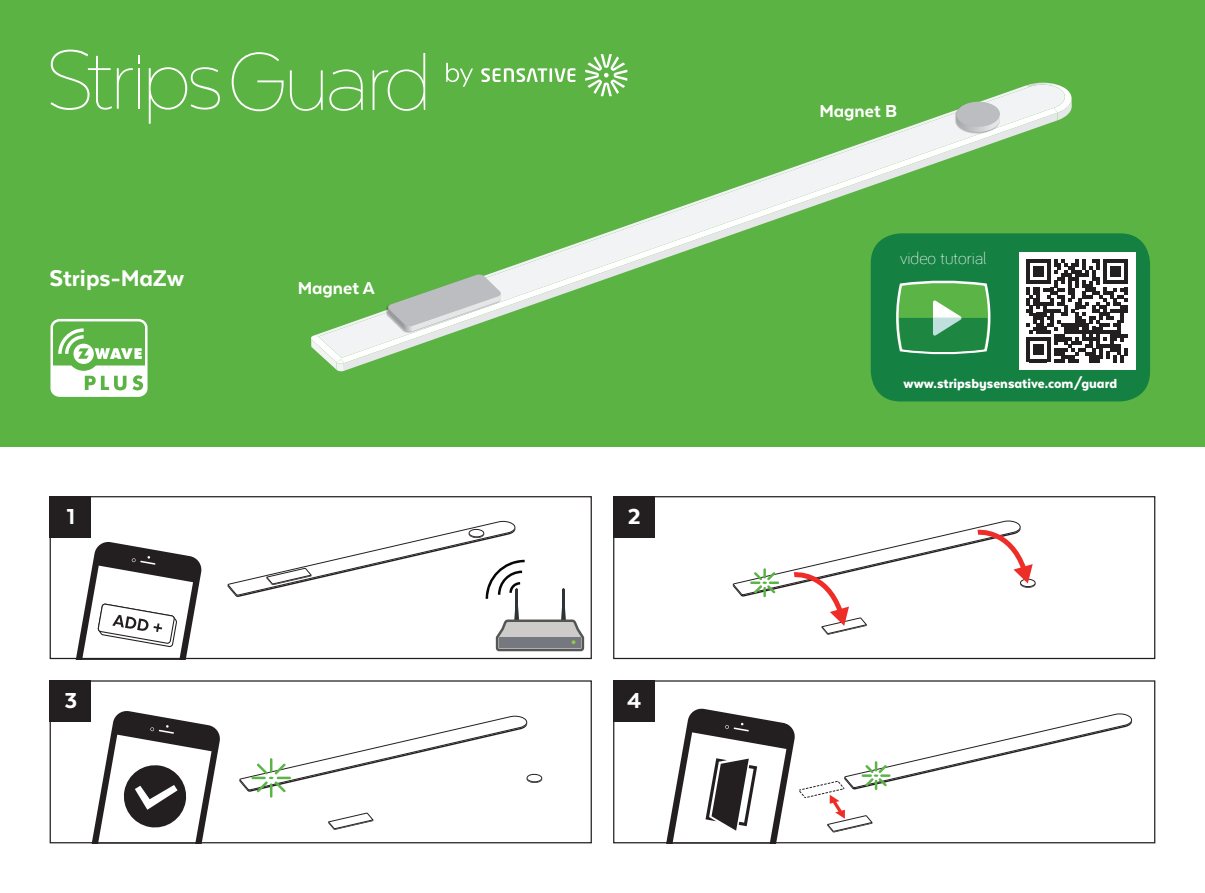
<style>
.page{position:relative;width:1205px;height:893px;background:#fff}
.page>*{position:absolute;margin:0;border:0;box-sizing:border-box;transform-origin:0 0}
.t1{font:800 26.25px "Texta Alt";letter-spacing:-.005em;color:#fff}
.t2{font:800 25px "Texta Alt";color:#fff}
.t3{font:800 20px "Texta Alt";color:#fff}
.t4{font:300 17.5px "Bariol";color:#fff}
.t5{font:900 15px "Texta Alt";color:#fff}
</style>
<div class="page">
<div style="left:0;top:0;width:1205px;height:446px;background:#5bb343"></div>
<svg style="left:732px;top:520px;width:304px;height:115px"></svg>
<div style="left:613px;top:496px;width:542px;height:163px;border:1px solid #231f20"></div>
<svg style="left:328px;top:813px;width:46px;height:17px"></svg>
<svg style="left:239px;top:716px;width:304px;height:82px"></svg>
<svg style="left:78px;top:711px;width:142px;height:130px"></svg>
<div style="left:50px;top:680px;width:542px;height:163px;border:1px solid #231f20"></div>
<svg style="left:76px;top:542px;width:126px;height:115px"></svg>
<svg style="left:227px;top:521px;width:357px;height:130px"></svg>
<div style="left:50px;top:496px;width:542px;height:163px;border:1px solid #231f20"></div>
<svg style="left:1068px;top:91px;width:4px;height:23px"></svg>
<svg style="left:318px;top:83px;width:750px;height:253px"></svg>
<svg style="left:340px;top:108px;width:717px;height:255px"></svg>
<svg style="left:311px;top:336px;width:33px;height:36px"></svg>
<svg style="left:953px;top:100px;width:50px;height:34px;background:#c2cac3"></svg>
<div style="left:386px;top:275px;width:115px;height:58px;background:#231f20;opacity:.3"></div>
<svg style="left:387px;top:274px;width:115px;height:58px"></svg>
<svg style="left:653px;top:708px;width:480px;height:133px"></svg>
<div style="left:613px;top:680px;width:542px;height:163px;border:1px solid #231f20"></div>
<div style="left:50px;top:496px;width:41px;height:41px;background:#231f20"></div>
<div style="left:50px;top:680px;width:41px;height:41px;background:#231f20"></div>
<div style="left:613px;top:496px;width:41px;height:41px;background:#231f20"></div>
<div style="left:613px;top:680px;width:41px;height:41px;background:#231f20"></div>
<svg style="left:50px;top:50px;width:90px;height:60px"></svg>
<svg style="left:149px;top:67px;width:71px;height:57px"></svg>
<svg style="left:446px;top:63px;width:27px;height:24px"></svg>
<hr style="left:549px;top:68px;width:3px;height:14px;background:#fff">
<svg style="left:481px;top:68px;width:66px;height:14px"></svg>
<svg style="left:554px;top:68px;width:21px;height:14px"></svg>
<svg style="left:585px;top:54px;width:42px;height:42px"></svg>
<svg style="left:232px;top:52px;width:52px;height:59px"></svg>
<svg style="left:290px;top:70px;width:33px;height:41px"></svg>
<svg style="left:329px;top:69px;width:34px;height:42px"></svg>
<svg style="left:373px;top:53px;width:52px;height:58px"></svg>
<svg style="left:50px;top:319px;width:98px;height:78px"></svg>
<div style="left:871px;top:233px;width:279px;height:168px;background:#148041;border-radius:30px"></div>
<div style="left:1019px;top:252px;width:116px;height:118px;background:#fff"></div>
<svg style="left:1026px;top:259px;width:101px;height:103px"></svg>
<svg style="left:896px;top:281px;width:94px;height:73px"></svg>
<p class="t1" style="left:50px;top:265px;width:136px">Strips-MaZw</p>
<p class="t2" style="left:67px;top:503px;width:10px">1</p>
<p class="t2" style="left:64px;top:687px;width:14px">3</p>
<p class="t3" style="left:298px;top:278px;width:79px">Magnet A</p>
<p class="t2" style="left:628px;top:503px;width:14px">2</p>
<p class="t2" style="left:627px;top:687px;width:16px">4</p>
<p class="t3" style="left:819px;top:101px;width:79px">Magnet B</p>
<p class="t4" style="left:900px;top:246px;width:88px">video tutorial</p>
<p class="t5" style="left:903px;top:376px;width:215px">www.stripsbysensative.com/guard</p>
</div>
